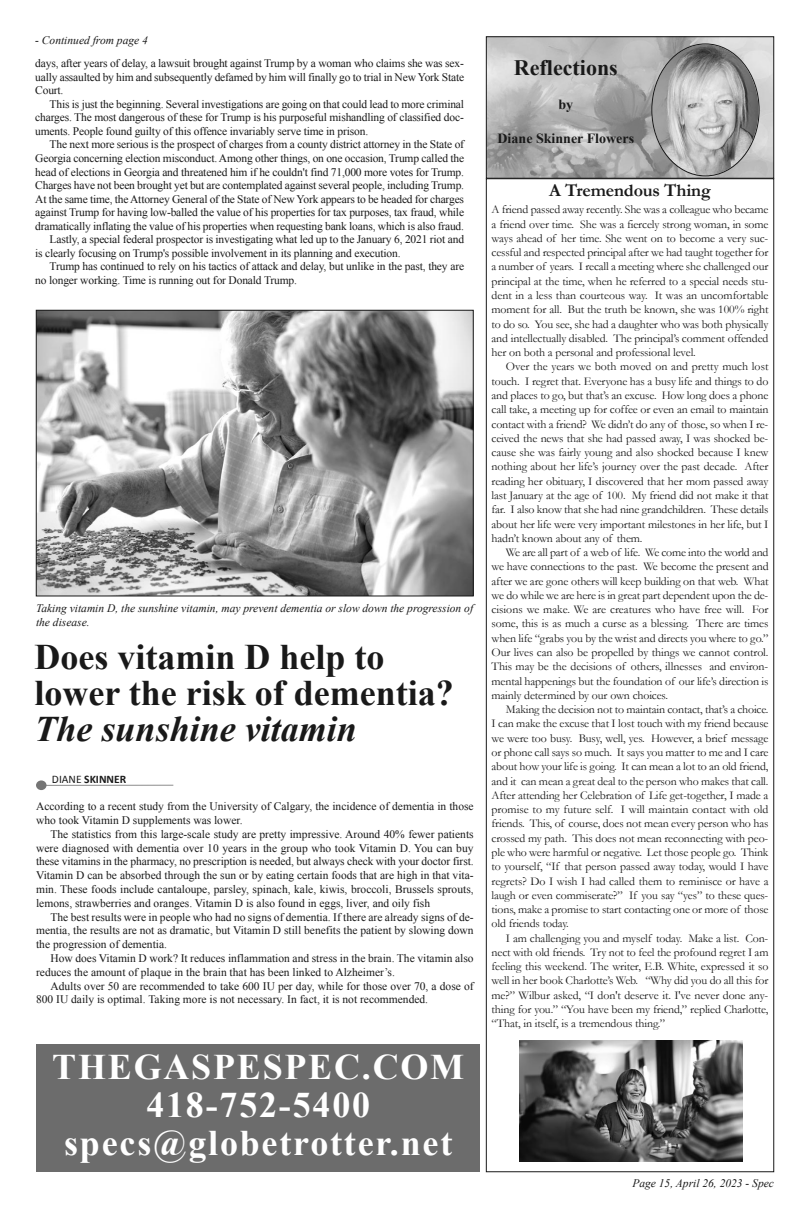
<style>
.page{position:relative;width:810px;height:1224px;background:#fff}
.page>*{position:absolute;margin:0;border:0;box-sizing:border-box;transform-origin:0 0}
.t1{font:700 36px "Times New Roman";letter-spacing:.05em;color:#fff}
.t2{font:700 36px/36.2px "Times New Roman";color:#191919}
.t3{font:italic 700 36px "Times New Roman";color:#191919}
.t4{font:700 22px "Times New Roman";color:#191919}
.t5{font:700 18px "Garamond";letter-spacing:-.01em;color:#191919}
.t6{font:700 14px "Times New Roman";color:#191919}
.t7{font:11.9px/14.3px "Garamond";letter-spacing:-.01em;color:#191919;text-align:justify}
.t8{font:11.5px/13.5px "Times New Roman";color:#191919}
.t9{font:italic 11.5px/13.8px "Times New Roman";color:#191919}
.t10{font:700 11.5px "Calibri";color:#191919}
.s1{font-weight:400}
</style>
<div class="page">
<hr style="left:46px;top:785px;width:127px;height:1px;background:#8c8c8c">
<div style="left:36px;top:780px;width:11px;height:10px;background:#757575;border-radius:50%"></div>
<img style="left:488px;top:38px;width:284px;height:138px">
<div style="left:486px;top:36px;width:288px;height:142px;border:1px solid #191919"></div>
<svg style="left:651px;top:43px;width:109px;height:133px;background:#a9a9a9"></svg>
<img style="left:519px;top:1041px;width:223px;height:120px">
<img style="left:38px;top:312px;width:434px;height:282px">
<div style="left:36px;top:310px;width:438px;height:286px;border:1px solid #191919"></div>
<div style="left:36px;top:1044px;width:444px;height:128px;background:#6c6c6c"></div>
<p class="t9" style="left:35px;top:34px;width:114px">- Continued from page 4</p>
<p class="t8" style="left:35px;top:57px;width:430px;text-align:justify">days, after years of delay, a lawsuit brought against Trump by a woman who claims she was sex&shy;ually assaulted by him and subsequently defamed by him will finally go to trial in New York State Court.</p>
<p class="t8" style="left:35px;top:97px;width:430px;text-align:justify;text-indent:14px">This is just the beginning. Several investigations are going on that could lead to more criminal charges. The most dangerous of these for Trump is his purposeful mishandling of classified doc&shy;uments. People found guilty of this offence invariably serve time in prison.</p>
<p class="t8" style="left:35px;top:138px;width:430px;text-align:justify;text-indent:14px">The next more serious is the prospect of charges from a county district attorney in the State of Georgia concerning election misconduct. Among other things, on one occasion, Trump called the head of elections in Georgia and threatened him if he couldn't find 71,000 more votes for Trump.<br>Charges have not been brought yet but are contemplated against several people, including Trump.<br>At the same time, the Attorney General of the State of New York appears to be headed for charges against Trump for having low-balled the value of his properties for tax purposes, tax fraud, while dramatically inflating the value of his properties when requesting bank loans, which is also fraud.</p>
<p class="t8" style="left:35px;top:232px;width:430px;text-indent:14px">Lastly, a special federal prospector is investigating what led up to the January 6, 2021 riot and is clearly focusing on Trump's possible involvement in its planning and execution.</p>
<p class="t8" style="left:35px;top:259px;width:430px;text-indent:14px">Trump has continued to rely on his tactics of attack and delay, but unlike in the past, they are no longer working. Time is running out for Donald Trump.</p>
<p class="t9" style="left:36px;top:601px;width:439px">Taking vitamin D, the sunshine vitamin, may prevent dementia or slow down the progression of the disease.</p>
<p class="t2" style="left:35px;top:638px;width:421px">Does vitamin D help to lower the risk of dementia?</p>
<p class="t3" style="left:35px;top:709px;width:324px">The sunshine vitamin</p>
<p class="t10" style="left:52px;top:772px;width:76px"><span class="s1">DIANE</span> SKINNER</p>
<p class="t8" style="left:36px;top:799px;width:439px;line-height:13.8px">According to a recent study from the University of Calgary, the incidence of dementia in those who took Vitamin D supplements was lower.</p>
<p class="t8" style="left:36px;top:827px;width:439px;line-height:13.8px;text-align:justify;text-indent:14px">The statistics from this large-scale study are pretty impressive. Around 40% fewer patients were diagnosed with dementia over 10 years in the group who took Vitamin D. You can buy these vitamins in the pharmacy, no prescription is needed, but always check with your doctor first.<br>Vitamin D can be absorbed through the sun or by eating certain foods that are high in that vita&shy;min. These foods include cantaloupe, parsley, spinach, kale, kiwis, broccoli, Brussels sprouts, lemons, strawberries and oranges. Vitamin D is also found in eggs, liver, and oily fish</p>
<p class="t8" style="left:36px;top:910px;width:439px;line-height:13.8px;text-align:justify;text-indent:14px">The best results were in people who had no signs of dementia. If there are already signs of de&shy;mentia, the results are not as dramatic, but Vitamin D still benefits the patient by slowing down the progression of dementia.</p>
<p class="t8" style="left:36px;top:951px;width:439px;line-height:13.8px;text-indent:14px">How does Vitamin D work? It reduces inflammation and stress in the brain. The vitamin also reduces the amount of plaque in the brain that has been linked to Alzheimer’s.</p>
<p class="t8" style="left:36px;top:979px;width:439px;line-height:13.8px;text-indent:14px">Adults over 50 are recommended to take 600 IU per day, while for those over 70, a dose of<br>800 IU daily is optimal. Taking more is not necessary. In fact, it is not recommended.</p>
<p class="t1" style="left:52px;top:1046px;width:414px">THEGASPESPEC.COM</p>
<p class="t1" style="left:146px;top:1084px;width:225px">418-752-5400</p>
<p class="t1" style="left:64px;top:1123px;width:390px">specs@globetrotter.net</p>
<p class="t4" style="left:514px;top:55px;width:105px">Reflections</p>
<p class="t6" style="left:558px;top:97px;width:16px">by</p>
<p class="t6" style="left:498px;top:131px;width:138px">Diane Skinner Flowers</p>
<p class="t5" style="left:549px;top:180px;width:163px">A Tremendous Thing</p>
<p class="t7" style="left:492px;top:203px;width:278px">A friend passed away recently. She was a colleague who became a friend over time. She was a fiercely strong woman, in some ways ahead of her time. She went on to become a very suc&shy;cessful and respected principal after we had taught together for a number of years. I recall a meeting where she challenged our principal at the time, when he referred to a special needs stu&shy;dent in a less than courteous way. It was an uncomfortable moment for all. But the truth be known, she was 100% right to do so. You see, she had a daughter who was both physically and intellectually disabled. The principal’s comment offended her on both a personal and professional level.</p>
<p class="t7" style="left:492px;top:360px;width:279px;text-indent:14px">Over the years we both moved on and pretty much lost touch. I regret that. Everyone has a busy life and things to do and places to go, but that’s an excuse. How long does a phone call take, a meeting up for coffee or even an email to maintain contact with a friend? We didn’t do any of those, so when I re&shy;ceived the news that she had passed away, I was shocked be&shy;cause she was fairly young and also shocked because I knew nothing about her life’s journey over the past decade. After reading her obituary, I discovered that her mom passed away last January at the age of 100. My friend did not make it that far. I also know that she had nine grandchildren. These details about her life were very important milestones in her life, but I hadn’t known about any of them.</p>
<p class="t7" style="left:492px;top:545px;width:279px;text-indent:14px">We are all part of a web of life. We come into the world and we have connections to the past. We become the present and after we are gone others will keep building on that web. What we do while we are here is in great part dependent upon the de&shy;cisions we make. We are creatures who have free will. For some, this is as much a curse as a blessing. There are times when life “grabs you by the wrist and directs you where to go.” Our lives can also be propelled by things we cannot control.<br>This may be the decisions of others, illnesses and environ&shy;mental happenings but the foundation of our life’s direction is mainly determined by our own choices.</p>
<p class="t7" style="left:492px;top:702px;width:279px;text-indent:14px">Making the decision not to maintain contact, that’s a choice.<br>I can make the excuse that I lost touch with my friend because we were too busy. Busy, well, yes. However, a brief message or phone call says so much. It says you matter to me and I care about how your life is going. It can mean a lot to an old friend, and it can mean a great deal to the person who makes that call.</p>
<p class="t7" style="left:492px;top:788px;width:278px">After attending her Celebration of Life get-together, I made a promise to my future self. I will maintain contact with old friends. This, of course, does not mean every person who has crossed my path. This does not mean reconnecting with peo&shy;ple who were harmful or negative. Let those people go. Think to yourself, “If that person passed away today, would I have regrets? Do I wish I had called them to reminisce or have a laugh or even commiserate?” If you say “yes” to these ques&shy;tions, make a promise to start contacting one or more of those old friends today.</p>
<p class="t7" style="left:492px;top:931px;width:279px;text-indent:14px">I am challenging you and myself today. Make a list. Con&shy;nect with old friends. Try not to feel the profound regret I am feeling this weekend. The writer, E.B. White, expressed it so well in her book Charlotte’s Web. “Why did you do all this for me?” Wilbur asked, “I don't deserve it. I've never done any&shy;thing for you.” “You have been my friend,” replied Charlotte, “That, in itself, is a tremendous thing.”</p>
<p class="t9" style="left:632px;top:1176px;width:143px">Page 15, April 26, 2023 - Spec</p>
</div>
